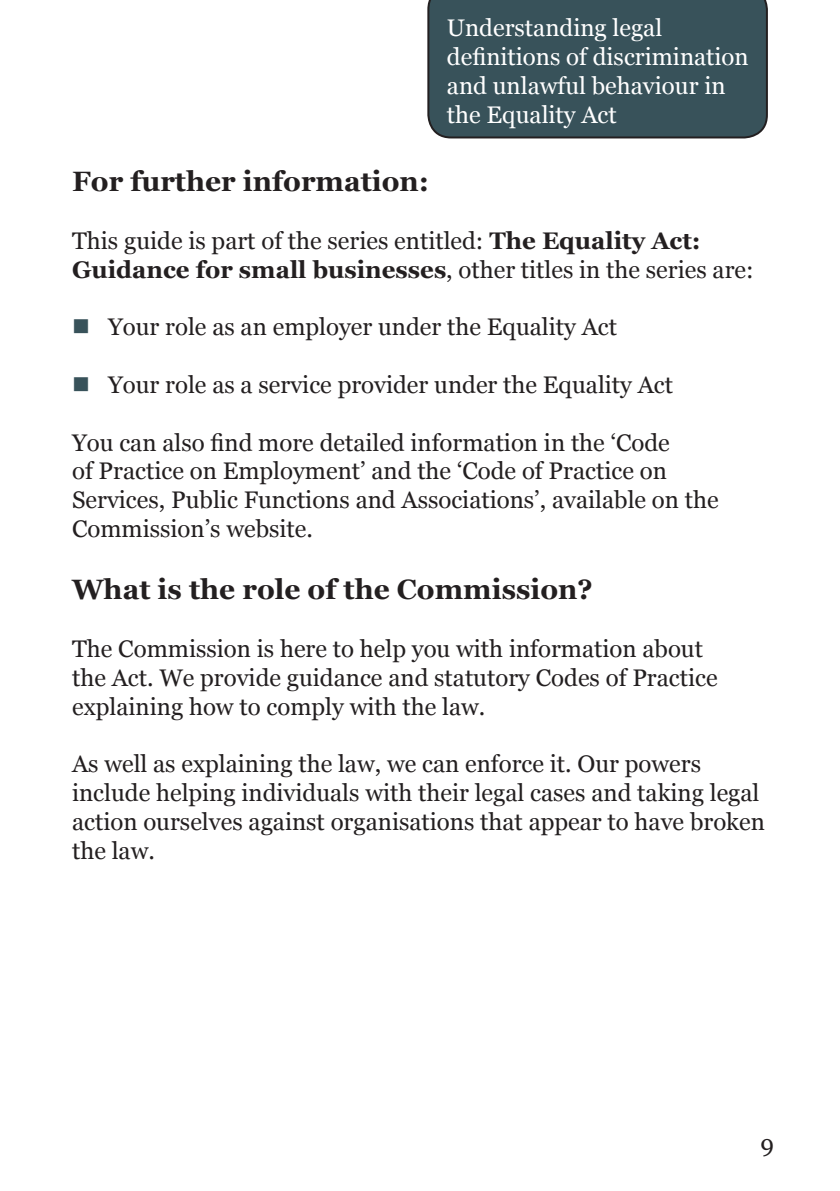
<style>
.page{position:relative;width:840px;height:1191px;background:#fff}
.page>*{position:absolute;margin:0;border:0;box-sizing:border-box;transform-origin:0 0}
.Heading_2{font:700 28px "Georgia";color:#231f20}
.Bullets{font:24px/28.8px "Georgia";color:#231f20}
.t1{font:24px/28.8px "Georgia";color:#fff}
.s1{font-weight:700}
</style>
<div class="page">
<div style="left:427px;top:0;width:340px;height:138px;background:#38525a"></div>
<p class="t1" style="left:446px;top:13px;width:303px">Understanding legal definitions of discrimination and unlawful behaviour in the Equality Act</p>
<p class="Heading_2" style="left:72px;top:166px;width:358px">For further information:</p>
<p class="Bullets" style="left:72px;top:226px;width:682px">This guide is part of the series entitled: <span class="s1">The Equality Act:<br>Guidance for small businesses</span>, other titles in the series are:</p>
<p class="Bullets" style="left:108px;top:313px;width:510px">Your role as an employer under the Equality Act</p>
<p class="Bullets" style="left:108px;top:370px;width:566px">Your role as a service provider under the Equality Act</p>
<p class="Bullets" style="left:72px;top:428px;width:647px">You can also find more detailed information in the ‘Code<br>of Practice on Employment’ and the ‘Code of Practice on Services, Public Functions and Associations’, available on the Commission’s website.</p>
<p class="Heading_2" style="left:72px;top:574px;width:522px">What is the role of the Commission?</p>
<p class="Bullets" style="left:72px;top:634px;width:646px">The Commission is here to help you with information about the Act. We provide guidance and statutory Codes of Practice explaining how to comply with the law.</p>
<p class="Bullets" style="left:72px;top:749px;width:694px">As well as explaining the law, we can enforce it. Our powers include helping individuals with their legal cases and taking legal action ourselves against organisations that appear to have broken the law.</p>
<p class="Bullets" style="left:760px;top:1129px;width:15px">9</p>
</div>
